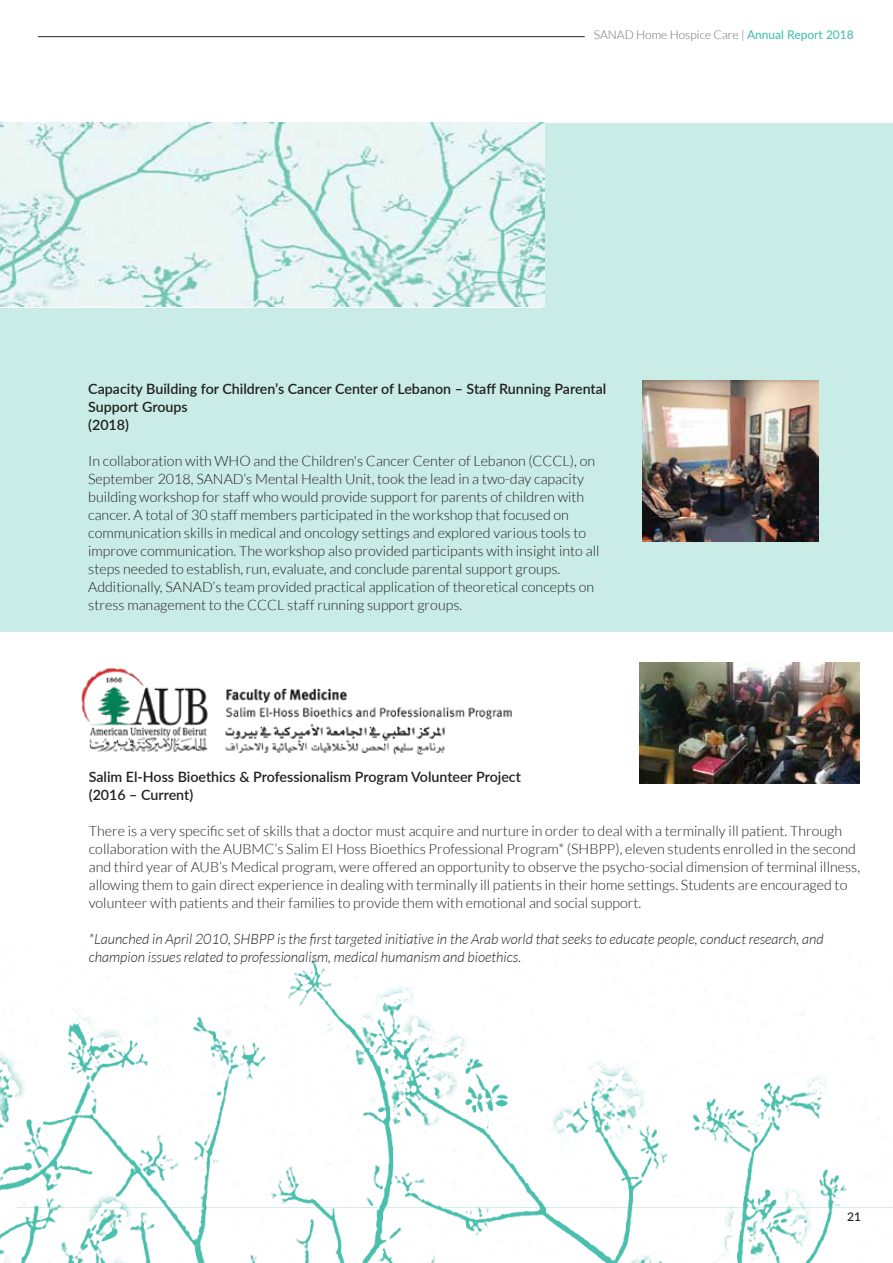
<style>
.page{position:relative;width:893px;height:1263px;background:#fff}
.page>*{position:absolute;margin:0;border:0;box-sizing:border-box;transform-origin:0 0}
.t1{font:300 14.25px/18px "Lato";color:#231f20}
.t2{font:italic 300 14.25px/18px "Lato";color:#231f20}
.t3{font:600 14.25px/18px "Lato";color:#231f20}
.t4{font:300 12px "Lato";color:#6d6e71}
.t5{font:500 12px "Lato";color:#231f20}
.s1{font-weight:500;color:#4cc0ad}
</style>
<div class="page">
<img style="left:0;top:950px;width:892px;height:313px">
<div style="left:0;top:308px;width:893px;height:323px;background:#c9ece6"></div>
<hr style="left:38px;top:36px;width:547px;height:1px;background:#231f20">
<div style="left:543px;top:123px;width:350px;height:185px;background:#c9ece6"></div>
<img style="left:643px;top:381px;width:176px;height:161px">
<img style="left:639px;top:662px;width:221px;height:121px">
<img style="left:0;top:123px;width:544px;height:183px">
<img style="left:81px;top:668px;width:431px;height:86px">
<p class="t4" style="left:594px;top:28px;width:261px">SANAD Home Hospice Care | <span class="s1">Annual Report 2018</span></p>
<p class="t3" style="left:88px;top:379px;width:520px">Capacity Building for Children’s Cancer Center of Lebanon – Staff Running Parental<br>Support Groups<br>(2018)</p>
<p class="t1" style="left:88px;top:452px;width:513px">In collaboration with WHO and the Children's Cancer Center of Lebanon (CCCL), on September 2018, SANAD’s Mental Health Unit, took the lead in a two-day capacity building workshop for staff who would provide support for parents of children with cancer. A total of 30 staff members participated in the workshop that focused on communication skills in medical and oncology settings and explored various tools to improve communication. The workshop also provided participants with insight into all steps needed to establish, run, evaluate, and conclude parental support groups.<br>Additionally, SANAD’s team provided practical application of theoretical concepts on stress management to the CCCL staff running support groups.</p>
<p class="t3" style="left:89px;top:767px;width:434px">Salim El-Hoss Bioethics &amp; Professionalism Program Volunteer Project (2016 – Current)</p>
<p class="t1" style="left:89px;top:822px;width:773px">There is a very specific set of skills that a doctor must acquire and nurture in order to deal with a terminally ill patient. Through collaboration with the AUBMC’s Salim El Hoss Bioethics Professional Program* (SHBPP), eleven students enrolled in the second and third year of AUB’s Medical program, were offered an opportunity to observe the psycho-social dimension of terminal illness, allowing them to gain direct experience in dealing with terminally ill patients in their home settings. Students are encouraged to volunteer with patients and their families to provide them with emotional and social support.</p>
<p class="t2" style="left:89px;top:930px;width:736px">*Launched in April 2010, SHBPP is the first targeted initiative in the Arab world that seeks to educate people, conduct research, and champion issues related to professionalism, medical humanism and bioethics.</p>
<p class="t5" style="left:847px;top:1208px;width:15px">21</p>
</div>
